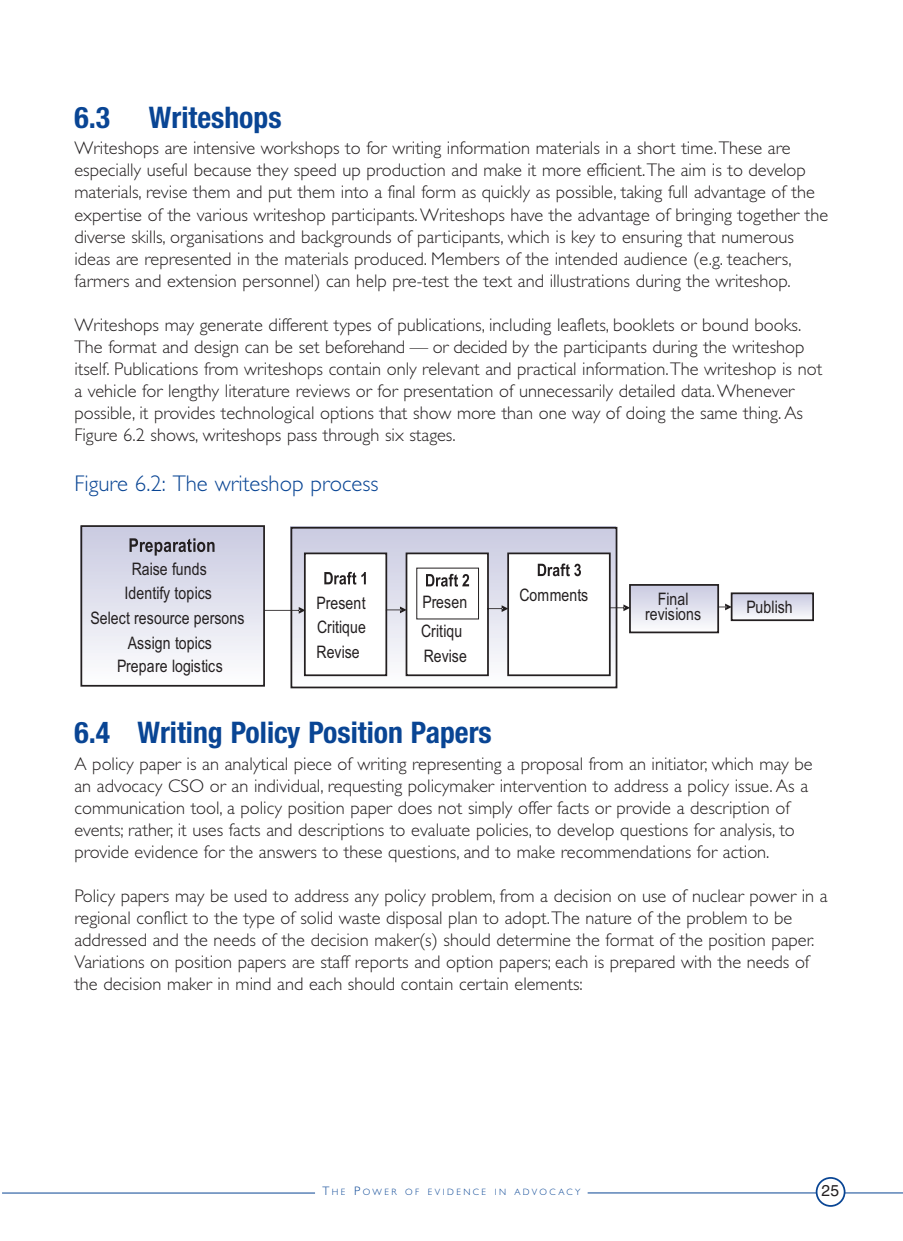
<style>
.page{position:relative;width:903px;height:1241px;background:#fff}
.page>*{position:absolute;margin:0;border:0;box-sizing:border-box;transform-origin:0 0}
.t1{font:700 condensed 29.75px "Helvetica Neue";color:#094594}
.t2{font:300 22.75px "Gill Sans";color:#094594}
.t3{font:300 18.38px/22.1px "Gill Sans";color:#231f20}
.t4{font:17.15px/24.8px "Arial Narrow";letter-spacing:.005em;color:#231f20;text-align:center}
.t5{font:15.75px "Helvetica";color:#231f20}
.t6{font:300 9.1px "Gill Sans";letter-spacing:.265em;color:#094594}
.s1{font-size:12.25px}
</style>
<div class="page">
<hr style="left:588px;top:1192px;width:315px;height:1px;background:#094594">
<svg style="left:816px;top:1177px;width:29px;height:29px"></svg>
<hr style="left:2px;top:1192px;width:313px;height:1px;background:#094594">
<div style="left:80px;top:526px;width:184px;height:159px;background:linear-gradient(to bottom,#c9cae0,#fdfefe)"></div>
<svg style="left:290px;top:526px;width:325px;height:151px;background:#d6d7e7"></svg>
<div style="left:630px;top:585px;width:88px;height:47px;background:linear-gradient(to bottom,#c9c9e0,#fcfdfe)"></div>
<svg style="left:734px;top:595px;width:77px;height:21px;background:#dfdfed"></svg>
<div style="left:80px;top:525px;width:185px;height:161px;border:2px solid #231f20"></div>
<div style="left:290px;top:527px;width:327px;height:161px;border:2px solid #231f20"></div>
<div style="left:629px;top:584px;width:90px;height:49px;border:2px solid #231f20"></div>
<div style="left:731px;top:592px;width:83px;height:29px;border:2px solid #231f20"></div>
<div style="left:305px;top:553px;width:81px;height:122px;background:#fff"></div>
<div style="left:304px;top:552px;width:83px;height:124px;border:2px solid #231f20"></div>
<div style="left:406px;top:553px;width:82px;height:122px;background:#fff"></div>
<div style="left:406px;top:552px;width:83px;height:124px;border:2px solid #231f20"></div>
<div style="left:508px;top:553px;width:102px;height:122px;background:#fff"></div>
<div style="left:507px;top:552px;width:104px;height:124px;border:2px solid #231f20"></div>
<svg style="left:130px;top:538px;width:85px;height:17px"></svg>
<svg style="left:324px;top:571px;width:42px;height:13px"></svg>
<svg style="left:426px;top:573px;width:43px;height:13px"></svg>
<svg style="left:538px;top:563px;width:43px;height:13px"></svg>
<svg style="left:264px;top:607px;width:41px;height:6px"></svg>
<svg style="left:386px;top:606px;width:21px;height:7px"></svg>
<svg style="left:487px;top:605px;width:21px;height:7px"></svg>
<svg style="left:609px;top:604px;width:21px;height:7px"></svg>
<svg style="left:718px;top:603px;width:14px;height:7px"></svg>
<h1 class="t1" style="left:74px;top:99px;width:37px">6.3</h1>
<h1 class="t1" style="left:149px;top:99px;width:134px">Writeshops</h1>
<p class="t3" style="left:74px;top:139px;width:755px">Writeshops are intensive workshops to for writing information materials in a short time.These are especially useful because they speed up production and make it more efficient.The aim is to develop materials, revise them and put them into a final form as quickly as possible, taking full advantage of the expertise of the various writeshop participants.Writeshops have the advantage of bringing together the diverse skills, organisations and backgrounds of participants, which is key to ensuring that numerous ideas are represented in the materials produced. Members of the intended audience (e.g. teachers, farmers and extension personnel) can help pre-test the text and illustrations during the writeshop.</p>
<p class="t3" style="left:74px;top:315px;width:749px">Writeshops may generate different types of publications, including leaflets, booklets or bound books.<br>The format and design can be set beforehand — or decided by the participants during the writeshop itself. Publications from writeshops contain only relevant and practical information.The writeshop is not a vehicle for lengthy literature reviews or for presentation of unnecessarily detailed data.Whenever possible, it provides technological options that show more than one way of doing the same thing. As Figure 6.2 shows, writeshops pass through six stages.</p>
<p class="t2" style="left:74px;top:475px;width:306px">Figure 6.2: The writeshop process</p>
<p class="t4" style="left:91px;top:556px;width:156px">Raise funds<br>Identify topics<br>Select resource persons<br>Assign topics</p>
<p class="t4" style="left:117px;top:653px;width:107px">Prepare logistics</p>
<p class="t4" style="left:317px;top:590px;width:51px;text-align:justify">Present Critique Revise</p>
<p class="t4" style="left:421px;top:587px;width:48px;line-height:29.4px;text-align:left">Presen<br>Critiqu</p>
<p class="t4" style="left:424px;top:643px;width:45px">Revise</p>
<p class="t4" style="left:519px;top:582px;width:70px">Comments</p>
<p class="t4" style="left:645px;top:592px;width:58px;line-height:14.7px">Final revisions</p>
<p class="t4" style="left:746px;top:594px;width:48px">Publish</p>
<h1 class="t1" style="left:74px;top:714px;width:419px">6.4 Writing Policy Position Papers</h1>
<p class="t3" style="left:74px;top:754px;width:740px">A policy paper is an analytical piece of writing representing a proposal from an initiator, which may be an advocacy CSO or an individual, requesting policymaker intervention to address a policy issue. As a communication tool, a policy position paper does not simply offer facts or provide a description of events; rather, it uses facts and descriptions to evaluate policies, to develop questions for analysis, to provide evidence for the answers to these questions, and to make recommendations for action.</p>
<p class="t3" style="left:74px;top:886px;width:755px">Policy papers may be used to address any policy problem, from a decision on use of nuclear power in a regional conflict to the type of solid waste disposal plan to adopt.The nature of the problem to be addressed and the needs of the decision maker(s) should determine the format of the position paper.<br>Variations on position papers are staff reports and option papers; each is prepared with the needs of the decision maker in mind and each should contain certain elements:</p>
<p class="t6" style="left:322px;top:1188px;width:260px"><span class="s1">T</span>HE <span class="s1">P</span>OWER OF EVIDENCE IN ADVOCACY</p>
<p class="t5" style="left:821px;top:1184px;width:19px">25</p>
</div>
